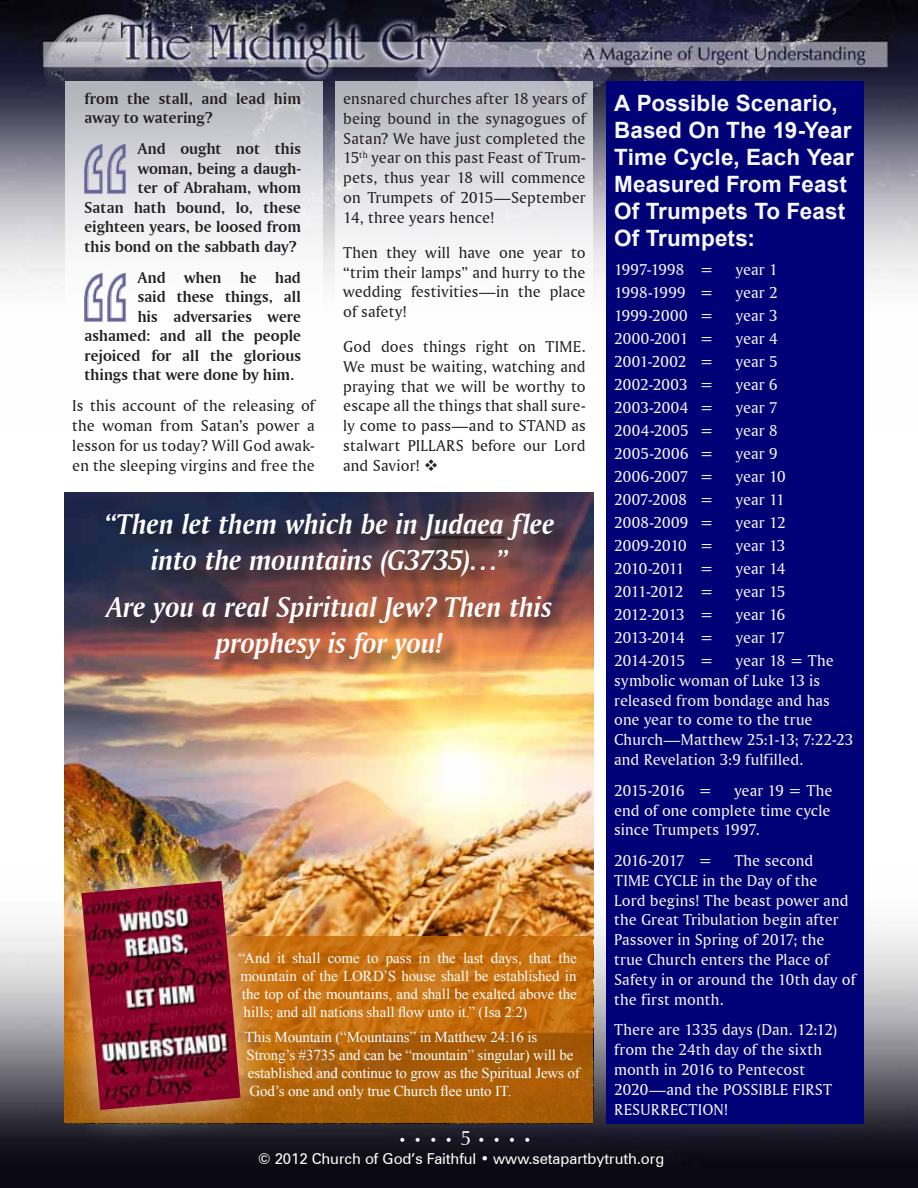
<style>
.page{position:relative;width:918px;height:1188px;background:#fff}
.page>*{position:absolute;margin:0;border:0;box-sizing:border-box;transform-origin:0 0}
.t1{font:30px/36px "Amerigo BT Bold Italic A";color:#fff;text-align:center}
.t2{font:700 22.5px/27px "Arial";letter-spacing:.005em;color:#f7f8f9}
.t3{font:16.5px/19.8px "Amerigo BT Roman A";letter-spacing:.01em;color:#f7f8f9}
.t4{font:16.5px/19.8px "Amerigo BT Roman A";letter-spacing:.01em;color:#231f20;text-align:justify}
.t5{font:16.5px/19.5px "Amerigo BT Bold A";letter-spacing:.005em;color:#231f20}
.t6{font:16.5px "Amerigo BT Roman A";letter-spacing:-.02em;color:#f7f8f9}
.t7{font:15px/18px "Times New Roman";letter-spacing:-.01em;color:#fff;text-align:justify}
.t8{font:15px "Zurich BT";letter-spacing:-.005em;color:#fff}
.t9{font:13.5px "Zapf Humanist 601 BT";color:#fff}
.s1{font-size:21px}
</style>
<div class="page">
<img style="left:0;top:0;width:918px;height:432px">
<img style="left:0;top:864px;width:918px;height:324px">
<div style="left:607px;top:81px;width:257px;height:1042px;background:#007"></div>
<svg style="left:336px;top:81px;width:257px;height:351px"></svg>
<svg style="left:65px;top:81px;width:257px;height:351px"></svg>
<img style="left:85px;top:145px;width:52px;height:48px">
<img style="left:85px;top:273px;width:52px;height:49px">
<img style="left:64px;top:492px;width:529px;height:444px">
<svg style="left:283px;top:936px;width:310px;height:187px;background:#b8660b"></svg>
<div style="left:108px;top:516px;width:464px;height:161px;background:#231f20;opacity:.75"></div>
<hr style="left:426px;top:536px;width:79px;height:3px;background:#231f20">
<img style="left:38px;top:838px;width:245px;height:315px">
<img style="left:81px;top:881px;width:159px;height:229px">
<p class="t5" style="left:85px;top:88px;width:218px">from the stall, and lead him away to watering?</p>
<p class="t5" style="left:85px;top:139px;width:218px;text-align:right">And ought not this woman, being a daugh-<br>ter of Abraham, whom<br>Satan hath bound, lo, these eighteen years, be loosed from this bond on the sabbath day?</p>
<p class="t5" style="left:138px;top:267px;width:165px">And when he had</p>
<p class="t5" style="left:138px;top:287px;width:165px">said these things, all</p>
<p class="t5" style="left:138px;top:306px;width:165px">his adversaries were</p>
<p class="t5" style="left:85px;top:326px;width:218px">ashamed: and all the people</p>
<p class="t5" style="left:85px;top:345px;width:218px">rejoiced for all the glorious</p>
<p class="t5" style="left:85px;top:365px;width:211px">things that were done by him.</p>
<p class="t4" style="left:72px;top:396px;width:244px">Is this account of the releasing of the woman from Satan’s power a lesson for us today? Will God awak&shy;en the sleeping virgins and free the</p>
<h1 class="t1" style="left:104px;top:506px;width:452px">“Then let them which be in Judaea flee into the mountains (G3735)…”</h1>
<h1 class="t1" style="left:107px;top:588px;width:447px">Are you a real Spiritual Jew? Then this prophesy is for you!</h1>
<p class="t4" style="left:343px;top:88px;width:244px">ensnared churches after 18 years of being bound in the synagogues of Satan? We have just completed the 15<sup>th</sup> year on this past Feast of Trum&shy;pets, thus year 18 will commence on Trumpets of 2015—September 14, three years hence!</p>
<p class="t4" style="left:343px;top:242px;width:244px">Then they will have one year to “trim their lamps” and hurry to the wedding festivities—in the place of safety!</p>
<p class="t4" style="left:343px;top:336px;width:244px">God does things right on TIME.<br>We must be waiting, watching and praying that we will be worthy to escape all the things that shall sure&shy;ly come to pass—and to STAND as stalwart PILLARS before our Lord and Savior! ❖</p>
<h2 class="t2" style="left:614px;top:91px;width:241px">A Possible Scenario,<br>Based On The 19-Year<br>Time Cycle, Each Year<br>Measured From Feast<br>Of Trumpets To Feast<br>Of Trumpets:</h2>
<p class="t3" style="left:614px;top:260px;width:101px">1997-1998 =</p>
<p class="t3" style="left:736px;top:260px;width:43px">year 1</p>
<p class="t3" style="left:614px;top:283px;width:101px">1998-1999 =</p>
<p class="t3" style="left:736px;top:283px;width:43px">year 2</p>
<p class="t3" style="left:614px;top:305px;width:101px">1999-2000 =</p>
<p class="t3" style="left:736px;top:305px;width:43px">year 3</p>
<p class="t3" style="left:614px;top:328px;width:101px">2000-2001 =</p>
<p class="t3" style="left:736px;top:328px;width:43px">year 4</p>
<p class="t3" style="left:614px;top:351px;width:101px">2001-2002 =</p>
<p class="t3" style="left:736px;top:351px;width:43px">year 5</p>
<p class="t3" style="left:614px;top:374px;width:101px">2002-2003 =</p>
<p class="t3" style="left:736px;top:374px;width:43px">year 6</p>
<p class="t3" style="left:614px;top:397px;width:101px">2003-2004 =</p>
<p class="t3" style="left:736px;top:397px;width:43px">year 7</p>
<p class="t3" style="left:614px;top:420px;width:101px">2004-2005 =</p>
<p class="t3" style="left:736px;top:420px;width:43px">year 8</p>
<p class="t3" style="left:614px;top:443px;width:101px">2005-2006 =</p>
<p class="t3" style="left:736px;top:443px;width:43px">year 9</p>
<p class="t3" style="left:614px;top:466px;width:101px">2006-2007 =</p>
<p class="t3" style="left:736px;top:466px;width:51px">year 10</p>
<p class="t3" style="left:614px;top:489px;width:101px">2007-2008 =</p>
<p class="t3" style="left:736px;top:489px;width:50px">year 11</p>
<p class="t3" style="left:614px;top:512px;width:101px">2008-2009 =</p>
<p class="t3" style="left:736px;top:512px;width:51px">year 12</p>
<p class="t3" style="left:614px;top:535px;width:101px">2009-2010 =</p>
<p class="t3" style="left:736px;top:535px;width:51px">year 13</p>
<p class="t6" style="left:614px;top:559px;width:101px">2010-2011 =</p>
<p class="t3" style="left:736px;top:558px;width:51px">year 14</p>
<p class="t6" style="left:614px;top:582px;width:101px">2011-2012 =</p>
<p class="t3" style="left:736px;top:581px;width:51px">year 15</p>
<p class="t6" style="left:614px;top:604px;width:101px">2012-2013 =</p>
<p class="t3" style="left:736px;top:604px;width:51px">year 16</p>
<p class="t6" style="left:614px;top:627px;width:101px">2013-2014 =</p>
<p class="t3" style="left:736px;top:627px;width:51px">year 17</p>
<p class="t6" style="left:614px;top:650px;width:101px">2014-2015 =</p>
<p class="t3" style="left:614px;top:650px;width:241px;text-indent:122px">year 18 = The symbolic woman of Luke 13 is released from bondage and has one year to come to the true<br>Church—Matthew 25:1-13; 7:22-23 and Revelation 3:9 fulfilled.</p>
<p class="t6" style="left:614px;top:780px;width:99px">2015-2016 =</p>
<p class="t3" style="left:614px;top:780px;width:220px;text-align:justify;text-indent:120px">year 19 = The end of one complete time cycle since Trumpets 1997.</p>
<p class="t6" style="left:614px;top:851px;width:99px">2016-2017 =</p>
<p class="t3" style="left:614px;top:850px;width:243px;text-indent:120px">The second<br>TIME CYCLE in the Day of the<br>Lord begins! The beast power and the Great Tribulation begin after<br>Passover in Spring of 2017; the true Church enters the Place of<br>Safety in or around the 10th day of the first month.</p>
<p class="t3" style="left:614px;top:1020px;width:224px">There are 1335 days (Dan. 12:12) from the 24th day of the sixth month in 2016 to Pentecost<br>2020—and the POSSIBLE FIRST<br>RESURRECTION!</p>
<p class="t8" style="left:258px;top:1148px;width:408px">© 2012 Church of God’s Faithful • www.setapartbytruth.org</p>
<p class="t7" style="left:239px;top:949px;width:339px">“And it shall come to pass in the last days, that the mountain of the LORD’S house shall be established in the top of the mountains, and shall be exalted above the hills; and all nations shall flow unto it.” (Isa 2:2)</p>
<p class="t7" style="left:245px;top:1028px;width:336px;text-align:left">This Mountain (“Mountains” in Matthew 24:16 is Strong’s #3735 and can be “mountain” singular) will be established and continue to grow as the Spiritual Jews of God’s one and only true Church flee unto IT.</p>
<p class="t9" style="left:399px;top:1132px;width:134px">• • • • <span class="s1">5</span> • • • •</p>
</div>
